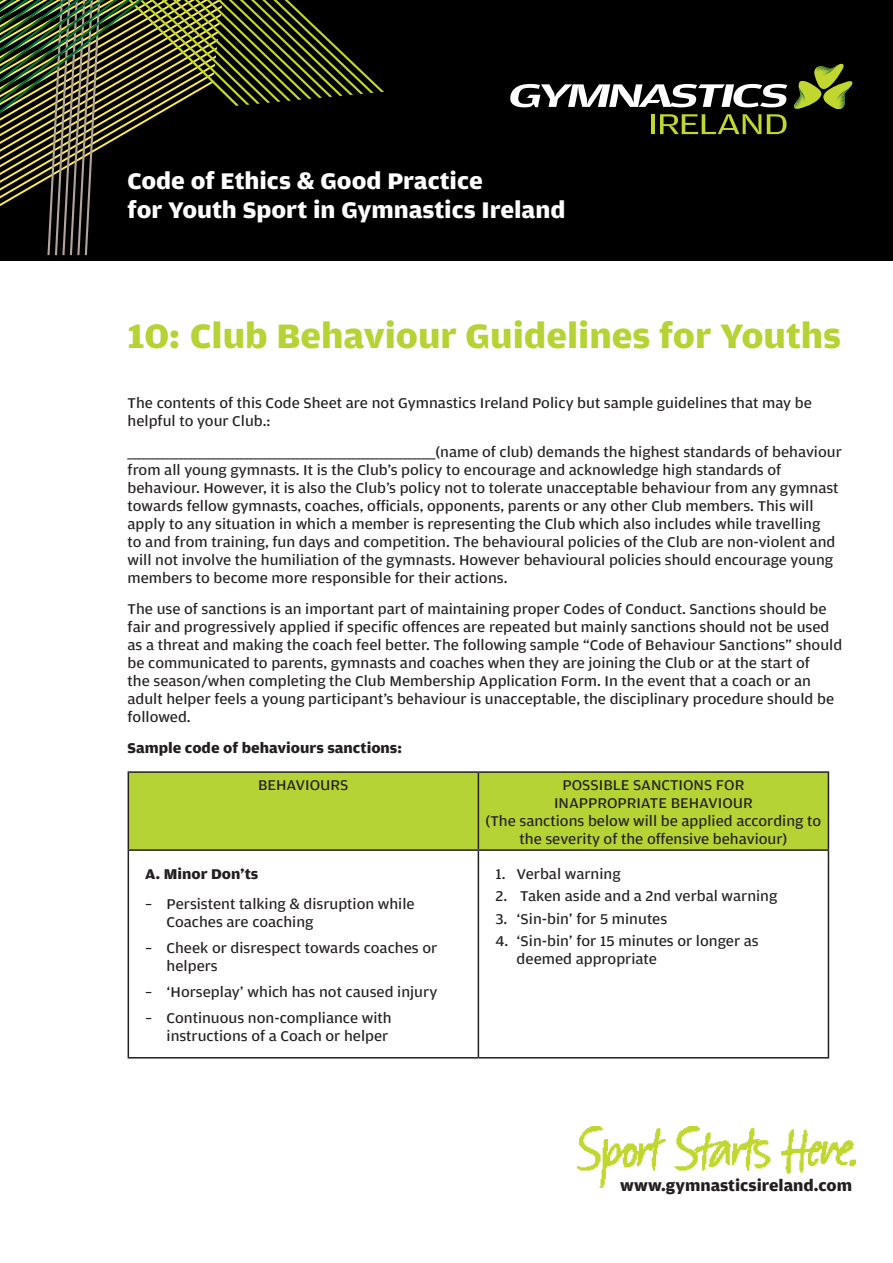
<style>
.page{position:relative;width:893px;height:1263px;background:#fff}
.page>*{position:absolute;margin:0;border:0;box-sizing:border-box;transform-origin:0 0}
.Section_Number{font:700 36px "Amplitude Wide";color:#b5d334}
.t1{font:700 24px "Amplitude Wide";color:#fff}
.t2{font:700 16.5px "Amplitude Wide";color:#231f20}
.Body_Copy{font:15px/18px "Amplitude Wide";color:#231f20}
.Body_Bullet_Points{font:15px/18px "Amplitude Wide";color:#231f20}
.Body_Copy-2{font:700 15px "Amplitude Wide";color:#231f20}
.Body_Bullet_Points-2{font:700 15px "Amplitude Wide";color:#231f20}
</style>
<div class="page">
<img style="left:578px;top:1127px;width:277px;height:61px">
<div style="left:0;top:0;width:893px;height:260px;background:#000"></div>
<svg style="left:0;top:0;width:384px;height:255px"></svg>
<hr style="left:651px;top:114px;width:4px;height:20px;background:#c1d72f">
<svg style="left:660px;top:114px;width:101px;height:20px"></svg>
<svg style="left:767px;top:114px;width:19px;height:20px"></svg>
<svg style="left:510px;top:84px;width:277px;height:23px"></svg>
<svg style="left:794px;top:64px;width:58px;height:45px"></svg>
<div style="left:129px;top:773px;width:699px;height:76px;background:#b5d334"></div>
<hr style="left:128px;top:771px;width:350px;height:2px;background:#231f20">
<hr style="left:128px;top:773px;width:1px;height:76px;background:#231f20">
<hr style="left:478px;top:771px;width:351px;height:2px;background:#231f20">
<hr style="left:478px;top:773px;width:1px;height:76px;background:#231f20">
<hr style="left:828px;top:773px;width:1px;height:76px;background:#231f20">
<hr style="left:128px;top:849px;width:350px;height:2px;background:#231f20">
<hr style="left:128px;top:851px;width:1px;height:206px;background:#231f20">
<hr style="left:478px;top:849px;width:351px;height:2px;background:#231f20">
<hr style="left:478px;top:851px;width:1px;height:206px;background:#231f20">
<hr style="left:828px;top:851px;width:1px;height:206px;background:#231f20">
<hr style="left:128px;top:1057px;width:350px;height:1px;background:#231f20">
<hr style="left:478px;top:1057px;width:351px;height:1px;background:#231f20">
<p class="t1" style="left:128px;top:168px;width:357px">Code of Ethics &amp; Good Practice</p>
<p class="t1" style="left:128px;top:197px;width:439px">for Youth Sport in Gymnastics Ireland</p>
<p class="Section_Number" style="left:128px;top:316px;width:715px">10: Club Behaviour Guidelines for Youths</p>
<p class="Body_Copy" style="left:128px;top:394px;width:686px">The contents of this Code Sheet are not Gymnastics Ireland Policy but sample guidelines that may be helpful to your Club.:</p>
<p class="Body_Copy" style="left:128px;top:443px;width:716px">__________________________________________________________________(name of club) demands the highest standards of behaviour from all young gymnasts. It is the Club’s policy to encourage and acknowledge high standards of behaviour. However, it is also the Club’s policy not to tolerate unacceptable behaviour from any gymnast towards fellow gymnasts, coaches, officials, opponents, parents or any other Club members. This will apply to any situation in which a member is representing the Club which also includes while travelling<br>to and from training, fun days and competition. The behavioural policies of the Club are non-violent and will not involve the humiliation of the gymnasts. However behavioural policies should encourage young members to become more responsible for their actions.</p>
<p class="Body_Copy" style="left:128px;top:600px;width:716px">The use of sanctions is an important part of maintaining proper Codes of Conduct. Sanctions should be fair and progressively applied if specific offences are repeated but mainly sanctions should not be used as a threat and making the coach feel better. The following sample “Code of Behaviour Sanctions” should be communicated to parents, gymnasts and coaches when they are joining the Club or at the start of<br>the season/when completing the Club Membership Application Form. In the event that a coach or an adult helper feels a young participant’s behaviour is unacceptable, the disciplinary procedure should be followed.</p>
<p class="Body_Copy-2" style="left:128px;top:739px;width:276px">Sample code of behaviours sanctions:</p>
<p class="Body_Copy" style="left:258px;top:776px;width:92px">BEHAVIOURS</p>
<p class="Body_Copy" style="left:486px;top:776px;width:337px;text-align:center">POSSIBLE SANCTIONS FOR<br>INAPPROPRIATE BEHAVIOUR<br>(The sanctions below will be applied according to the severity of the offensive behaviour)</p>
<p class="Body_Bullet_Points-2" style="left:145px;top:866px;width:114px">A. Minor Don’ts</p>
<p class="Body_Bullet_Points" style="left:167px;top:895px;width:250px;text-indent:-21px">– Persistent talking &amp; disruption while<br>Coaches are coaching</p>
<p class="Body_Bullet_Points" style="left:167px;top:939px;width:272px;text-indent:-21px">– Cheek or disrespect towards coaches or helpers</p>
<p class="Body_Bullet_Points" style="left:145px;top:983px;width:294px">– ‘Horseplay’ which has not caused injury</p>
<p class="Body_Bullet_Points" style="left:145px;top:1009px;width:248px;text-align:right">– Continuous non-compliance with instructions of a Coach or helper</p>
<p class="Body_Bullet_Points" style="left:495px;top:865px;width:127px">1. Verbal warning</p>
<p class="Body_Bullet_Points" style="left:495px;top:887px;width:283px">2. Taken aside and a 2nd verbal warning</p>
<p class="Body_Bullet_Points" style="left:495px;top:910px;width:173px">3. ‘Sin-bin’ for 5 minutes</p>
<p class="Body_Bullet_Points" style="left:517px;top:932px;width:244px;text-indent:-21px">4. ‘Sin-bin’ for 15 minutes or longer as deemed appropriate</p>
<p class="t2" style="left:620px;top:1177px;width:234px">www.gymnasticsireland.com</p>
</div>
